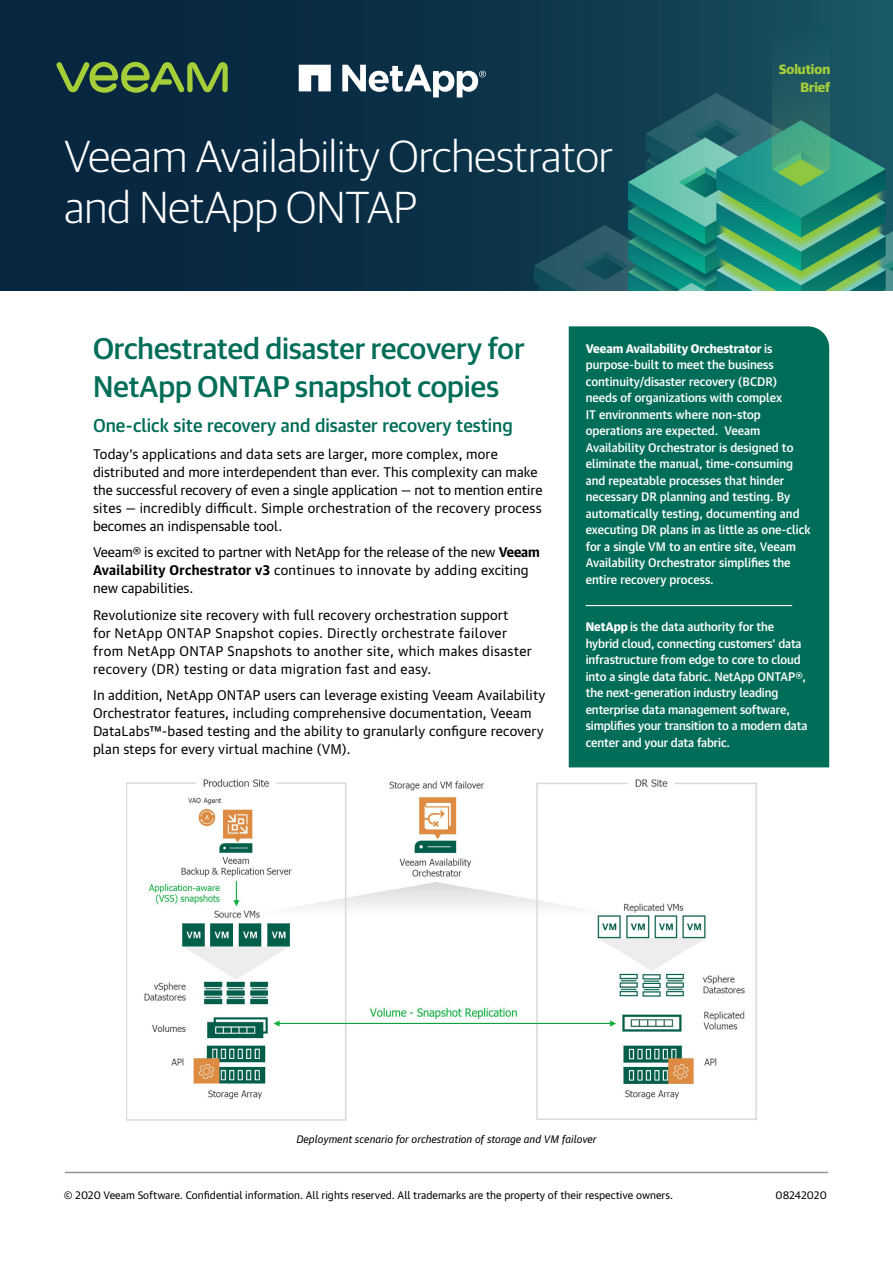
<style>
.page{position:relative;width:893px;height:1263px;background:#fff}
.page>*{position:absolute;margin:0;border:0;box-sizing:border-box;transform-origin:0 0}
.t1{font:300 45px/51px "Guardian Sans Cy";color:#fff}
.t2{font:500 30px/37.5px "Guardian Sans Cy";color:#006d58}
.t3{font:500 18px "Guardian Text Sans Cy";color:#006d58}
.t4{font:13.5px/18px "Guardian Text Sans Cy";letter-spacing:.01em;color:#000}
.t5{font:700 13.5px/18px "Guardian Sans Cy";color:#a6ce39;text-align:right}
.t6{font:500 12px/16.5px "Guardian Text Sans Cy";color:#fff}
.t7{font:10.5px "Guardian Text Sans Cy";color:#000}
.t8{font:10.5px "Guardian Text Sans Cy Regular Itali";color:#000}
.s1{font-weight:700}
.s2{font-weight:900}
</style>
<div class="page">
<hr style="left:65px;top:1172px;width:763px;height:1px;background:#939598">
<img style="left:0;top:0;width:893px;height:290px">
<svg style="left:299px;top:65px;width:32px;height:26px"></svg>
<svg style="left:342px;top:65px;width:144px;height:32px"></svg>
<svg style="left:56px;top:62px;width:172px;height:31px;background:#4b6f3d"></svg>
<div style="left:569px;top:326px;width:260px;height:441px;background:#006d58"></div>
<hr style="left:586px;top:605px;width:206px;height:1px;background:#fff">
<img style="left:127px;top:779px;width:630px;height:342px">
<h1 class="t1" style="left:65px;top:128px;width:550px">Veeam Availability Orchestrator and NetApp ONTAP</h1>
<p class="t5" style="left:779px;top:59px;width:53px">Solution<br>Brief</p>
<h2 class="t2" style="left:93px;top:328px;width:433px">Orchestrated disaster recovery for<br>NetApp ONTAP snapshot copies</h2>
<h3 class="t3" style="left:93px;top:411px;width:421px">One-click site recovery and disaster recovery testing</h3>
<p class="t4" style="left:93px;top:443px;width:451px">Today’s applications and data sets are larger, more complex, more distributed and more interdependent than ever. This complexity can make the successful recovery of even a single application — not to mention entire sites — incredibly difficult. Simple orchestration of the recovery process becomes an indispensable tool.</p>
<p class="t4" style="left:93px;top:542px;width:448px">Veeam® is excited to partner with NetApp for the release of the new <span class="s1">Veeam<br>Availability Orchestrator v3</span> continues to innovate by adding exciting new capabilities.</p>
<p class="t4" style="left:93px;top:604px;width:440px">Revolutionize site recovery with full recovery orchestration support<br>for NetApp ONTAP Snapshot copies. Directly orchestrate failover from NetApp ONTAP Snapshots to another site, which makes disaster recovery (DR) testing or data migration fast and easy.</p>
<p class="t4" style="left:93px;top:685px;width:454px">In addition, NetApp ONTAP users can leverage existing Veeam Availability Orchestrator features, including comprehensive documentation, Veeam DataLabs™-based testing and the ability to granularly configure recovery plan steps for every virtual machine (VM).</p>
<p class="t6" style="left:586px;top:339px;width:226px"><span class="s2">Veeam Availability Orchestrator</span> is purpose-built to meet the business continuity/disaster recovery (BCDR) needs of organizations with complex<br>IT environments where non-stop operations are expected. Veeam Availability Orchestrator is designed to eliminate the manual, time-consuming and repeatable processes that hinder necessary DR planning and testing. By automatically testing, documenting and executing DR plans in as little as one-click for a single VM to an entire site, Veeam Availability Orchestrator simplifies the entire recovery process.</p>
<p class="t6" style="left:586px;top:617px;width:223px"><span class="s2">NetApp</span> is the data authority for the hybrid cloud, connecting customers’ data infrastructure from edge to core to cloud into a single data fabric. NetApp ONTAP®, the next-generation industry leading enterprise data management software, simplifies your transition to a modern data center and your data fabric.</p>
<p class="t8" style="left:296px;top:1131px;width:302px">Deployment scenario for orchestration of storage and VM failover</p>
<p class="t7" style="left:64px;top:1186px;width:611px">© 2020 Veeam Software. Confidential information. All rights reserved. All trademarks are the property of their respective owners.</p>
<p class="t7" style="left:776px;top:1186px;width:53px">08242020</p>
</div>
